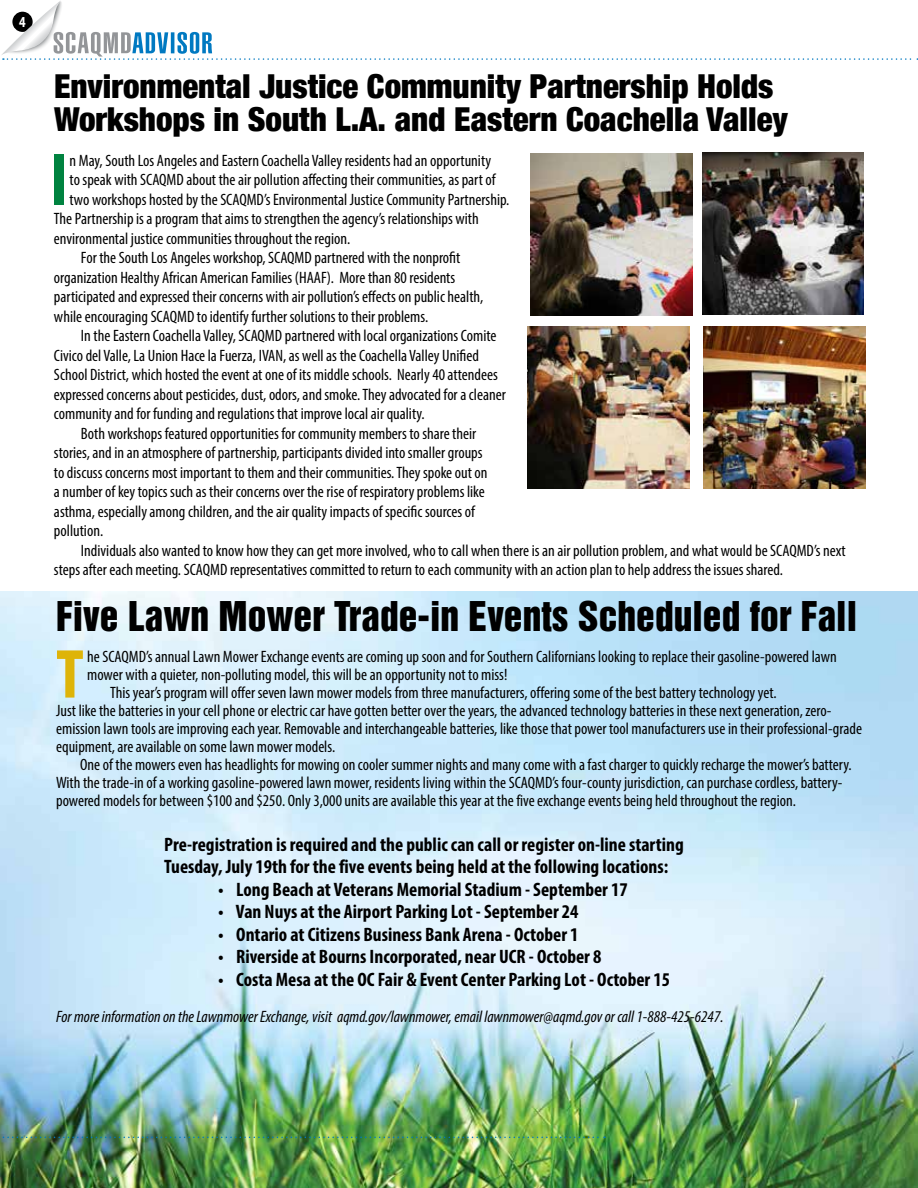
<style>
.page{position:relative;width:918px;height:1188px;background:#fff}
.page>*{position:absolute;margin:0;border:0;box-sizing:border-box;transform-origin:0 0}
.t1{font:700 condensed 71.1px "Helvetica Neue";color:#008340;scale:.95 1}
.t2{font:700 condensed 69.9px "Myriad Pro";color:#deb408}
.t3{font:37.5px "Helvetica Inserat";color:#000}
.t4{font:900 condensed 33px/33px "Helvetica Neue";color:#000}
.t5{font:700 condensed 19.5px/22.5px "Myriad Pro";color:#000}
.t6{font:condensed 16.5px "Myriad Pro";color:#000}
.t7{font:italic condensed 16.5px "Myriad Pro";color:#000}
.t8{font:700 condensed 15.3px "Myriad Pro";color:#fff}
</style>
<div class="page">
<img style="left:0;top:591px;width:918px;height:597px">
<svg style="left:0;top:1137px;width:605px;height:1px"></svg>
<svg style="left:2px;top:1px;width:916px;height:59px"></svg>
<img style="left:702px;top:152px;width:162px;height:162px">
<img style="left:530px;top:153px;width:162px;height:162px">
<img style="left:703px;top:326px;width:162px;height:162px">
<img style="left:527px;top:326px;width:162px;height:162px">
<p class="t8" style="left:19px;top:12px;width:8px">4</p>
<h3 class="t4" style="left:54px;top:69px;width:735px">Environmental Justice Community Partnership Holds<br>Workshops in South L.A. and Eastern Coachella Valley</h3>
<h1 class="t1" style="left:50px;top:137px;width:20px">I</h1>
<p class="t6" style="left:70px;top:150px;width:423px">n May, South Los Angeles and Eastern Coachella Valley residents had an opportunity</p>
<p class="t6" style="left:70px;top:170px;width:428px">to speak with SCAQMD about the air pollution affecting their communities, as part of</p>
<p class="t6" style="left:70px;top:189px;width:441px">two workshops hosted by the SCAQMD’s Environmental Justice Community Partnership.</p>
<p class="t6" style="left:54px;top:209px;width:426px">The Partnership is a program that aims to strengthen the agency’s relationships with</p>
<p class="t6" style="left:54px;top:228px;width:298px">environmental justice communities throughout the region.</p>
<p class="t6" style="left:81px;top:248px;width:381px">For the South Los Angeles workshop, SCAQMD partnered with the nonprofit</p>
<p class="t6" style="left:54px;top:267px;width:403px">organization Healthy African American Families (HAAF). More than 80 residents</p>
<p class="t6" style="left:54px;top:287px;width:431px">participated and expressed their concerns with air pollution’s effects on public health,</p>
<p class="t6" style="left:54px;top:306px;width:376px">while encouraging SCAQMD to identify further solutions to their problems.</p>
<p class="t6" style="left:81px;top:326px;width:417px">In the Eastern Coachella Valley, SCAQMD partnered with local organizations Comite</p>
<p class="t6" style="left:54px;top:345px;width:426px">Civico del Valle, La Union Hace la Fuerza, IVAN, as well as the Coachella Valley Unified</p>
<p class="t6" style="left:54px;top:365px;width:445px">School District, which hosted the event at one of its middle schools. Nearly 40 attendees</p>
<p class="t6" style="left:54px;top:384px;width:453px">expressed concerns about pesticides, dust, odors, and smoke. They advocated for a cleaner</p>
<p class="t6" style="left:54px;top:404px;width:372px">community and for funding and regulations that improve local air quality.</p>
<p class="t6" style="left:81px;top:423px;width:397px">Both workshops featured opportunities for community members to share their</p>
<p class="t6" style="left:54px;top:443px;width:430px">stories, and in an atmosphere of partnership, participants divided into smaller groups</p>
<p class="t6" style="left:54px;top:462px;width:435px">to discuss concerns most important to them and their communities. They spoke out on</p>
<p class="t6" style="left:54px;top:482px;width:432px">a number of key topics such as their concerns over the rise of respiratory problems like</p>
<p class="t6" style="left:54px;top:501px;width:422px">asthma, especially among children, and the air quality impacts of specific sources of</p>
<p class="t6" style="left:54px;top:521px;width:51px">pollution.</p>
<p class="t6" style="left:81px;top:540px;width:766px">Individuals also wanted to know how they can get more involved, who to call when there is an air pollution problem, and what would be SCAQMD’s next</p>
<p class="t6" style="left:54px;top:560px;width:730px">steps after each meeting. SCAQMD representatives committed to return to each community with an action plan to help address the issues shared.</p>
<h3 class="t3" style="left:56px;top:594px;width:802px">Five Lawn Mower Trade-in Events Scheduled for Fall</h3>
<h2 class="t2" style="left:56px;top:631px;width:29px">T</h2>
<p class="t6" style="left:87px;top:646px;width:751px">he SCAQMD’s annual Lawn Mower Exchange events are coming up soon and for Southern Californians looking to replace their gasoline-powered lawn</p>
<p class="t6" style="left:87px;top:664px;width:422px">mower with a quieter, non-polluting model, this will be an opportunity not to miss!</p>
<p class="t6" style="left:110px;top:682px;width:668px">This year’s program will offer seven lawn mower models from three manufacturers, offering some of the best battery technology yet.</p>
<p class="t6" style="left:56px;top:700px;width:777px">Just like the batteries in your cell phone or electric car have gotten better over the years, the advanced technology batteries in these next generation, zero-</p>
<p class="t6" style="left:56px;top:718px;width:807px">emission lawn tools are improving each year. Removable and interchangeable batteries, like those that power tool manufacturers use in their professional-grade</p>
<p class="t6" style="left:56px;top:736px;width:281px">equipment, are available on some lawn mower models.</p>
<p class="t6" style="left:80px;top:754px;width:773px">One of the mowers even has headlights for mowing on cooler summer nights and many come with a fast charger to quickly recharge the mower’s battery.</p>
<p class="t6" style="left:56px;top:772px;width:788px">With the trade-in of a working gasoline-powered lawn mower, residents living within the SCAQMD’s four-county jurisdiction, can purchase cordless, battery-</p>
<p class="t6" style="left:56px;top:790px;width:741px">powered models for between $100 and $250. Only 3,000 units are available this year at the five exchange events being held throughout the region.</p>
<p class="t5" style="left:164px;top:832px;width:521px">Pre-registration is required and the public can call or register on-line starting<br>Tuesday, July 19th for the five events being held at the following locations:</p>
<p class="t5" style="left:218px;top:877px;width:411px">• Long Beach at Veterans Memorial Stadium - September 17</p>
<p class="t5" style="left:218px;top:900px;width:362px">• Van Nuys at the Airport Parking Lot - September 24</p>
<p class="t5" style="left:218px;top:922px;width:362px">• Ontario at Citizens Business Bank Arena - October 1</p>
<p class="t5" style="left:218px;top:945px;width:385px">• Riverside at Bourns Incorporated, near UCR - October 8</p>
<p class="t5" style="left:218px;top:967px;width:453px">• Costa Mesa at the OC Fair &amp; Event Center Parking Lot - October 15</p>
<p class="t7" style="left:56px;top:1006px;width:669px">For more information on the Lawnmower Exchange, visit aqmd.gov/lawnmower, email lawnmower@aqmd.gov or call 1-888-425-6247.</p>
</div>
